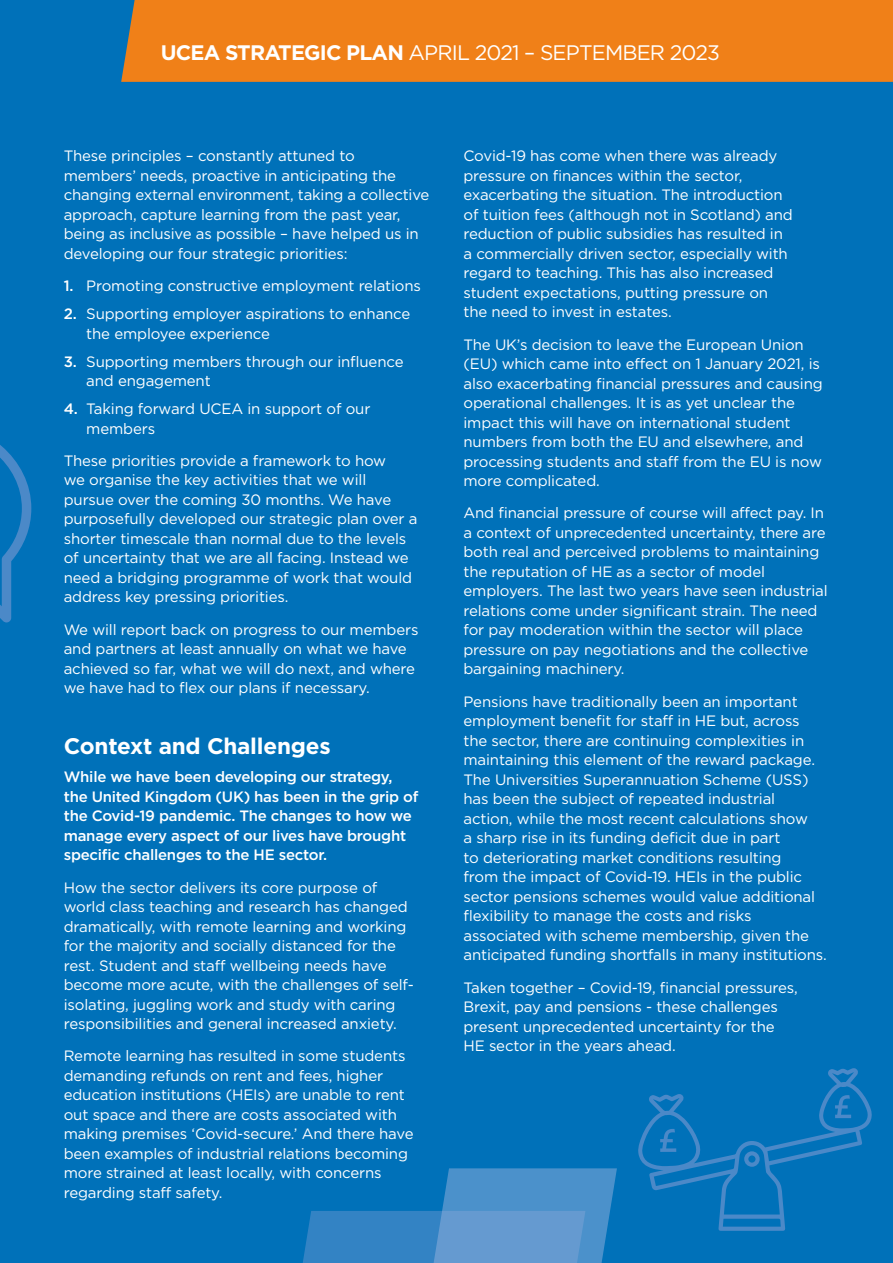
<style>
.page{position:relative;width:893px;height:1263px;background:#0071b9}
.page>*{position:absolute;margin:0;border:0;box-sizing:border-box;transform-origin:0 0}
.t1{font:700 22.5px "Gotham";letter-spacing:-.01em;color:#fff}
.t2{font:21px "Gotham";letter-spacing:-.04em;color:#fff}
.t3{font:15px/19.5px "Gotham";letter-spacing:-.01em;color:#fff}
.t4{font:500 15px/19.5px "Gotham";letter-spacing:-.015em;color:#fff}
.s1{font-weight:700}
.s2{font-weight:500}
</style>
<div class="page">
<svg style="left:303px;top:1168px;width:314px;height:95px"></svg>
<div style="left:121px;top:0;width:772px;height:82px;background:#f08018"></div>
<svg style="left:0;top:445px;width:31px;height:177px"></svg>
<svg style="left:638px;top:1068px;width:234px;height:163px"></svg>
<p class="t2" style="left:161px;top:40px;width:561px"><span class="s1">UCEA STRATEGIC PLAN</span> APRIL 2021 – SEPTEMBER 2023</p>
<p class="t3" style="left:64px;top:146px;width:367px">These principles – constantly attuned to members’ needs, proactive in anticipating the changing external environment, taking a collective approach, capture learning from the past year, being as inclusive as possible – have helped us in developing our four strategic priorities:</p>
<p class="t3" style="left:64px;top:276px;width:359px"><span class="s2">1.</span> Promoting constructive employment relations</p>
<p class="t3" style="left:86px;top:304px;width:326px;text-indent:-22px"><span class="s2">2.</span> Supporting employer aspirations to enhance the employee experience</p>
<p class="t3" style="left:86px;top:351px;width:319px;text-indent:-22px"><span class="s2">3.</span> Supporting members through our influence and engagement</p>
<p class="t3" style="left:86px;top:399px;width:286px;text-indent:-22px"><span class="s2">4.</span> Taking forward UCEA in support of our members</p>
<p class="t3" style="left:64px;top:451px;width:355px">These priorities provide a framework to how<br>we organise the key activities that we will pursue over the coming 30 months. We have purposefully developed our strategic plan over a shorter timescale than normal due to the levels of uncertainty that we are all facing. Instead we need a bridging programme of work that would address key pressing priorities.</p>
<p class="t3" style="left:64px;top:619px;width:356px">We will report back on progress to our members and partners at least annually on what we have achieved so far, what we will do next, and where we have had to flex our plans if necessary.</p>
<p class="t1" style="left:64px;top:733px;width:268px">Context and Challenges</p>
<p class="t4" style="left:64px;top:767px;width:356px">While we have been developing our strategy, the United Kingdom (UK) has been in the grip of the Covid-19 pandemic. The changes to how we manage every aspect of our lives have brought specific challenges to the HE sector.</p>
<p class="t3" style="left:64px;top:877px;width:352px">How the sector delivers its core purpose of world class teaching and research has changed dramatically, with remote learning and working for the majority and socially distanced for the rest. Student and staff wellbeing needs have become more acute, with the challenges of self&shy;isolating, juggling work and study with caring responsibilities and general increased anxiety.</p>
<p class="t3" style="left:64px;top:1046px;width:351px">Remote learning has resulted in some students demanding refunds on rent and fees, higher education institutions (HEIs) are unable to rent out space and there are costs associated with making premises ‘Covid-secure.’ And there have been examples of industrial relations becoming more strained at least locally, with concerns regarding staff safety.</p>
<p class="t3" style="left:463px;top:146px;width:331px">Covid-19 has come when there was already pressure on finances within the sector, exacerbating the situation. The introduction of tuition fees (although not in Scotland) and reduction of public subsidies has resulted in a commercially driven sector, especially with regard to teaching. This has also increased student expectations, putting pressure on the need to invest in estates.</p>
<p class="t3" style="left:463px;top:334px;width:361px">The UK’s decision to leave the European Union (EU) which came into effect on 1 January 2021, is also exacerbating financial pressures and causing operational challenges. It is as yet unclear the impact this will have on international student numbers from both the EU and elsewhere, and processing students and staff from the EU is now more complicated.</p>
<p class="t3" style="left:463px;top:503px;width:366px">And financial pressure of course will affect pay. In a context of unprecedented uncertainty, there are both real and perceived problems to maintaining the reputation of HE as a sector of model employers. The last two years have seen industrial relations come under significant strain. The need for pay moderation within the sector will place pressure on pay negotiations and the collective bargaining machinery.</p>
<p class="t3" style="left:463px;top:691px;width:365px">Pensions have traditionally been an important employment benefit for staff in HE but, across the sector, there are continuing complexities in maintaining this element of the reward package.<br>The Universities Superannuation Scheme (USS) has been the subject of repeated industrial action, while the most recent calculations show<br>a sharp rise in its funding deficit due in part<br>to deteriorating market conditions resulting<br>from the impact of Covid-19. HEIs in the public sector pensions schemes would value additional flexibility to manage the costs and risks associated with scheme membership, given the anticipated funding shortfalls in many institutions.</p>
<p class="t3" style="left:463px;top:977px;width:336px">Taken together – Covid-19, financial pressures, Brexit, pay and pensions - these challenges present unprecedented uncertainty for the HE sector in the years ahead.</p>
</div>
